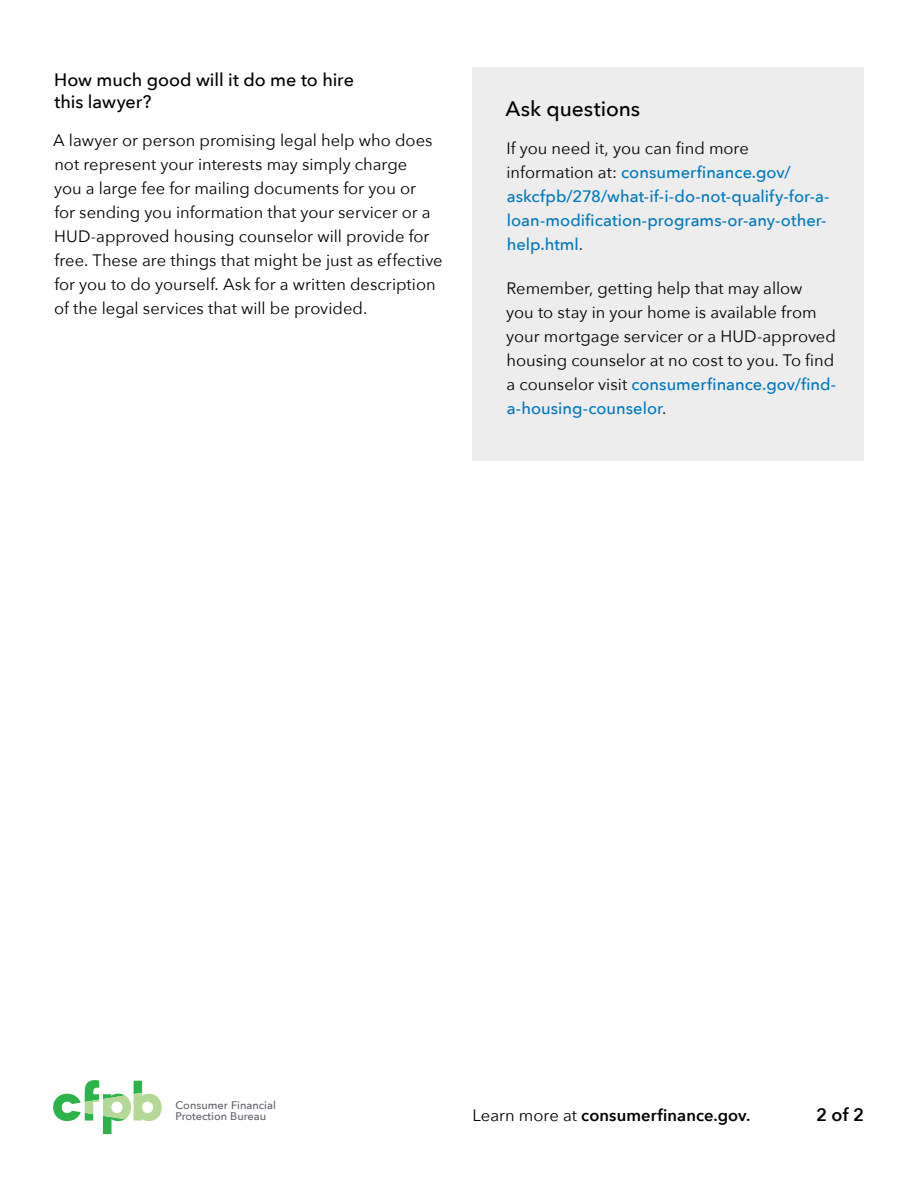
<style>
.page{position:relative;width:918px;height:1188px;background:#fff}
.page>*{position:absolute;margin:0;border:0;box-sizing:border-box;transform-origin:0 0}
.t1{font:500 21px "Avenir Next";color:#000}
.t2{font:500 18px/22.5px "Avenir Next";letter-spacing:-.005em;color:#000}
.t3{font:600 18px "Avenir Next";color:#000}
.t4{font:16.5px/24px "Avenir Next";color:#000}
.t5{font:500 16.5px/24px "Avenir Next";color:#0077be}
.t6{font:600 16.5px "Avenir Next";letter-spacing:.005em;color:#000}
.t7{font:500 10.95px/11.1px "Avenir Next";color:#5f636a}
.s1{font-weight:400;color:#000}
.s2{font-weight:500;color:#0077be}
.s3{font-weight:400}
</style>
<div class="page">
<svg style="left:53px;top:1080px;width:109px;height:54px"></svg>
<div style="left:472px;top:68px;width:392px;height:393px;background:#ecedec"></div>
<p class="t2" style="left:54px;top:68px;width:301px">How much good will it do me to hire this lawyer?</p>
<p class="t4" style="left:53px;top:128px;width:391px">A lawyer or person promising legal help who does not represent your interests may simply charge<br>you a large fee for mailing documents for you or<br>for sending you information that your servicer or a HUD-approved housing counselor will provide for free. These are things that might be just as effective for you to do yourself. Ask for a written description of the legal services that will be provided.</p>
<p class="t1" style="left:506px;top:96px;width:136px">Ask questions</p>
<p class="t5" style="left:506px;top:136px;width:325px"><span class="s1">If you need it, you can find more information at:</span> consumerfinance.gov/ askcfpb/278/what-if-i-do-not-qualify-for-a&shy;loan-modification-programs-or-any-other&shy;help.html<span class="s1">.</span></p>
<p class="t4" style="left:506px;top:276px;width:331px">Remember, getting help that may allow<br>you to stay in your home is available from your mortgage servicer or a HUD-approved housing counselor at no cost to you. To find a counselor visit <span class="s2">consumerfinance.gov/find&shy;a-housing-counselor</span>.</p>
<p class="t7" style="left:176px;top:1100px;width:102px">Consumer Financial<br>Protection Bureau</p>
<p class="t6" style="left:472px;top:1105px;width:280px"><span class="s3">Learn more at</span> consumerfinance.gov.</p>
<p class="t3" style="left:816px;top:1104px;width:49px">2 of 2</p>
</div>
